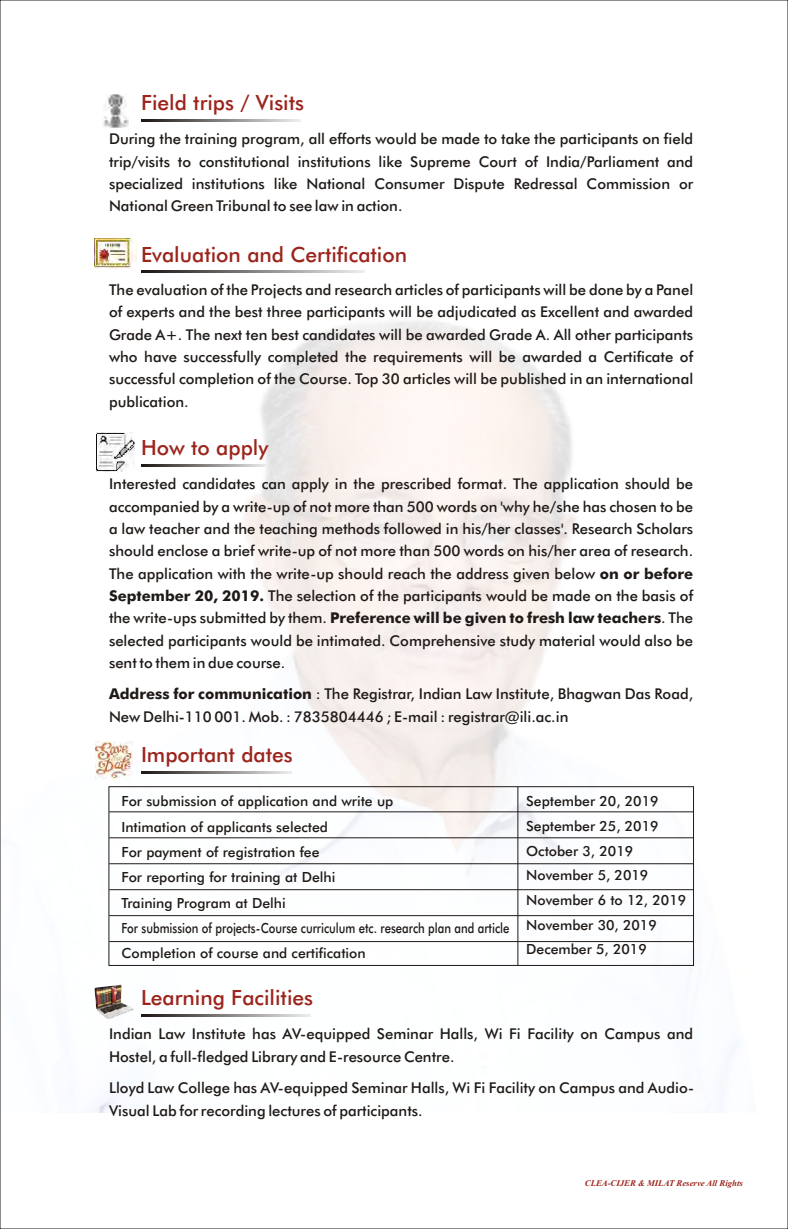
<style>
.page{position:relative;width:788px;height:1229px;background:#fff}
.page>*{position:absolute;margin:0;border:0;box-sizing:border-box;transform-origin:0 0}
.t1{font:500 21px "Futura BT";color:#9c241c}
.t2{font:500 14.88px/22.4px "Futura BT";color:#1f1a17;text-align:justify}
.t3{font:500 14px/25.4px "Futura BT";color:#1f1a17}
.t4{font:italic 700 8.75px "Times New Roman";color:#9c241c}
.s1{font-style:inherit}
</style>
<div class="page">
<img style="left:94px;top:320px;width:645px;height:792px">
<svg style="left:141px;top:120px;width:159px;height:2px"></svg>
<svg style="left:141px;top:270px;width:223px;height:3px"></svg>
<svg style="left:141px;top:465px;width:126px;height:2px"></svg>
<svg style="left:141px;top:771px;width:151px;height:2px"></svg>
<div style="left:108px;top:786px;width:586px;height:179px;border:1px solid #1f1a17"></div>
<hr style="left:517px;top:786px;width:1px;height:179px;background:#1f1a17">
<hr style="left:109px;top:811px;width:584px;height:1px;background:#1f1a17">
<hr style="left:109px;top:837px;width:584px;height:1px;background:#1f1a17">
<hr style="left:109px;top:863px;width:584px;height:1px;background:#1f1a17">
<hr style="left:109px;top:889px;width:584px;height:1px;background:#1f1a17">
<hr style="left:109px;top:915px;width:584px;height:1px;background:#1f1a17">
<hr style="left:109px;top:941px;width:584px;height:1px;background:#1f1a17">
<svg style="left:141px;top:1015px;width:170px;height:2px"></svg>
<img style="left:94px;top:239px;width:42px;height:29px">
<img style="left:96px;top:433px;width:39px;height:38px">
<img style="left:95px;top:741px;width:38px;height:38px">
<img style="left:94px;top:984px;width:40px;height:35px">
<img style="left:103px;top:95px;width:26px;height:33px">
<h1 class="t1" style="left:141px;top:94px;width:165px">Field trips / Visits</h1>
<p class="t2" style="left:109px;top:129px;width:585px">During the training program, all efforts would be made to take the participants on field trip/visits to constitutional institutions like Supreme Court of India/Parliament and specialized institutions like National Consumer Dispute Redressal Commission or National Green Tribunal to see law in action.</p>
<h1 class="t1" style="left:141px;top:245px;width:268px">Evaluation and Certification</h1>
<p class="t2" style="left:109px;top:280px;width:585px">The evaluation of the Projects and research articles of participants will be done by a Panel of experts and the best three participants will be adjudicated as Excellent and awarded Grade A+. The next ten best candidates will be awarded Grade A. All other participants who have successfully completed the requirements will be awarded a Certificate of successful completion of the Course. Top 30 articles will be published in an international publication.</p>
<h1 class="t1" style="left:141px;top:439px;width:129px">How to apply</h1>
<p class="t2" style="left:109px;top:474px;width:585px">Interested candidates can apply in the prescribed format. The application should be accompanied by a write-up of not more than 500 words on 'why he/she has chosen to be a law teacher and the teaching methods followed in his/her classes'. Research Scholars should enclose a brief write-up of not more than 500 words on his/her area of research.<br>The application with the write-up should reach the address given below <span class="s1">on or before September 20, 2019.</span> The selection of the participants would be made on the basis of the write-ups submitted by them. <span class="s1">Preference will be given to fresh law teachers</span>. The selected participants would be intimated. Comprehensive study material would also be sent to them in due course.</p>
<p class="t2" style="left:109px;top:684px;width:585px"><span class="s1">Address for communication</span> : The Registrar, Indian Law Institute, Bhagwan Das Road,<br>New Delhi-110 001. Mob. : 7835804446 ; E-mail : registrar@ili.ac.in</p>
<h1 class="t1" style="left:141px;top:746px;width:153px">Important dates</h1>
<p class="t3" style="left:121px;top:790px;width:389px">For submission of application and write up<br>Intimation of applicants selected<br>For payment of registration fee<br>For reporting for training at Delhi<br>Training Program at Delhi<br>For submission of projects-Course curriculum etc. research plan and article Completion of course and certification</p>
<p class="t3" style="left:526px;top:790px;width:162px;line-height:24.7px">September 20, 2019<br>September 25, 2019<br>October 3, 2019<br>November 5, 2019<br>November 6 to 12, 2019<br>November 30, 2019<br>December 5, 2019</p>
<h1 class="t1" style="left:141px;top:989px;width:174px">Learning Facilities</h1>
<p class="t2" style="left:109px;top:1024px;width:585px">Indian Law Institute has AV-equipped Seminar Halls, Wi Fi Facility on Campus and<br>Hostel, a full-fledged Library and E-resource Centre.</p>
<p class="t2" style="left:109px;top:1078px;width:586px">Lloyd Law College has AV-equipped Seminar Halls, Wi Fi Facility on Campus and Audio-<br>Visual Lab for recording lectures of participants.</p>
<p class="t4" style="left:584px;top:1180px;width:159px">CLEA-CIJER &amp; MILAT Reserve All Rights</p>
</div>
